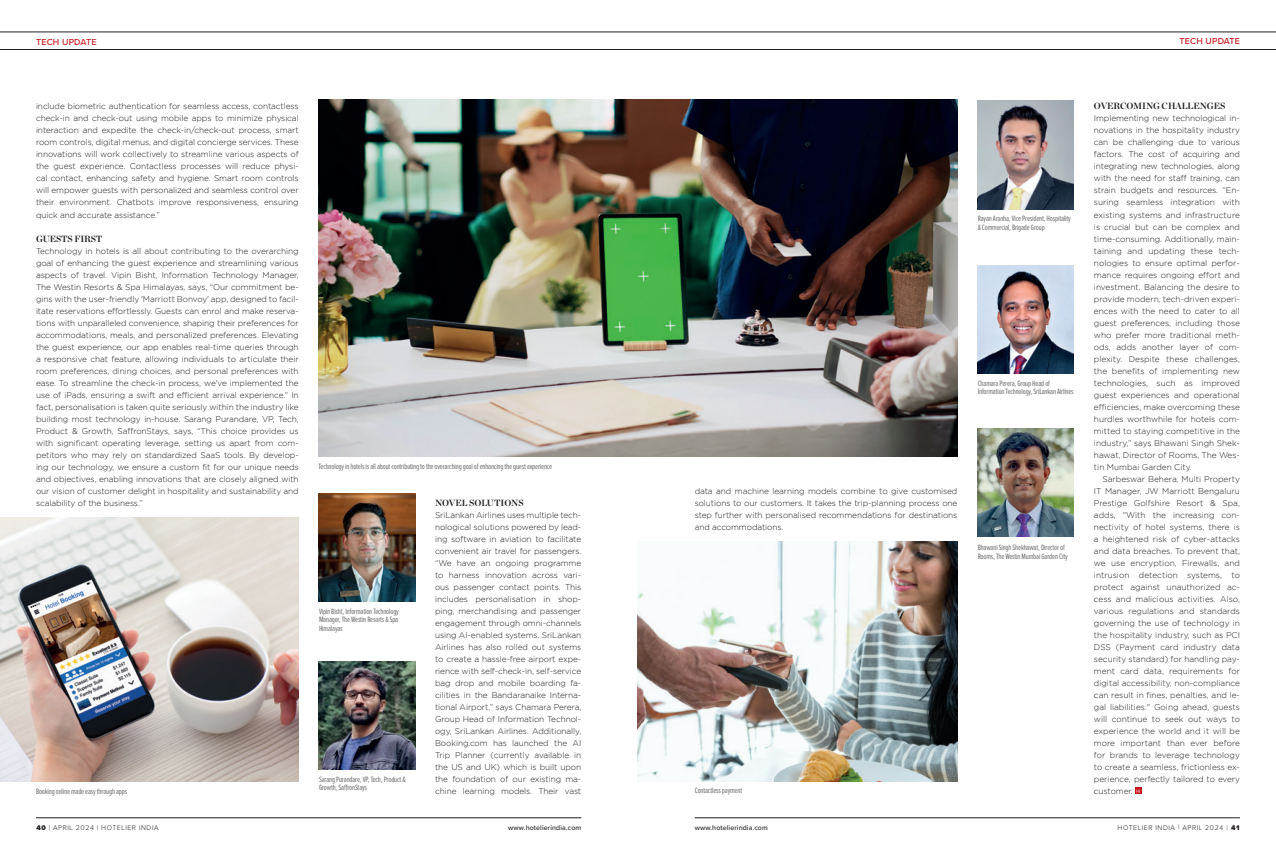
<style>
.page{position:relative;width:1276px;height:851px;background:#fff}
.page>*{position:absolute;margin:0;border:0;box-sizing:border-box;transform-origin:0 0}
.t1{font:700 9px "Chronicle Display";letter-spacing:-.01em;color:#231f20}
.t2{font:500 9px "Proxima Nova";letter-spacing:.02em;color:#c4121a}
.t3{font:300 8.3px/12px "Gotham";letter-spacing:-.01em;color:#231f20;text-align:justify}
.t4{font:8px/8.5px "Proxima Nova Ex Cn";letter-spacing:-.02em;color:#6c6d70}
.t5{font:300 7px "Proxima Nova";letter-spacing:.08em;color:#231f20}
.t6{font:500 7px "Proxima Nova";letter-spacing:.02em;color:#231f20}
.s1{font-weight:900}
</style>
<div class="page">
<img style="left:318px;top:99px;width:639px;height:358px">
<img style="left:0;top:517px;width:299px;height:264px">
<hr style="left:36px;top:817px;width:545px;height:1px;background:#231f20">
<hr style="left:694px;top:817px;width:546px;height:1px;background:#231f20">
<hr style="left:0;top:32px;width:638px;height:1px;background:#231f20">
<hr style="left:638px;top:32px;width:638px;height:1px;background:#231f20">
<hr style="left:0;top:49px;width:638px;height:1px;background:#231f20">
<hr style="left:638px;top:49px;width:638px;height:1px;background:#231f20">
<svg style="left:1135px;top:787px;width:6px;height:6px"></svg>
<img style="left:977px;top:101px;width:97px;height:108px">
<img style="left:318px;top:493px;width:97px;height:108px">
<img style="left:318px;top:661px;width:97px;height:108px">
<img style="left:977px;top:265px;width:97px;height:108px">
<img style="left:977px;top:428px;width:97px;height:108px">
<img style="left:638px;top:541px;width:319px;height:240px">
<p class="t2" style="left:36px;top:35px;width:62px">TECH UPDATE</p>
<p class="t2" style="left:1179px;top:34px;width:62px">TECH UPDATE</p>
<p class="t3" style="left:36px;top:100px;width:264px">include biometric authentication for seamless access, contactless check-in and check-out using mobile apps to minimize physical interaction and expedite the check-in/check-out process, smart room controls, digital menus, and digital concierge services. These innovations will work collectively to streamline various aspects of the guest experience. Contactless processes will reduce physi&shy;cal contact, enhancing safety and hygiene. Smart room controls will empower guests with personalized and seamless control over their environment. Chatbots improve responsiveness, ensuring quick and accurate assistance.”</p>
<p class="t1" style="left:36px;top:231px;width:68px">GUESTS FIRST</p>
<p class="t3" style="left:36px;top:244px;width:264px">Technology in hotels is all about contributing to the overarching goal of enhancing the guest experience and streamlining various aspects of travel. Vipin Bisht, Information Technology Manager, The Westin Resorts &amp; Spa Himalayas, says, “Our commitment be&shy;gins with the user-friendly 'Marriott Bonvoy' app, designed to facil&shy;itate reservations effortlessly. Guests can enrol and make reserva&shy;tions with unparalleled convenience, shaping their preferences for accommodations, meals, and personalized preferences. Elevating the guest experience, our app enables real-time queries through a responsive chat feature, allowing individuals to articulate their room preferences, dining choices, and personal preferences with ease. To streamline the check-in process, we've implemented the use of iPads, ensuring a swift and efficient arrival experience.” In fact, personalisation is taken quite seriously within the industry like building most technology in-house. Sarang Purandare, VP, Tech, Product &amp; Growth, SaffronStays, says, “This choice provides us with significant operating leverage, setting us apart from com&shy;petitors who may rely on standardized SaaS tools. By develop&shy;ing our technology, we ensure a custom fit for our unique needs and objectives, enabling innovations that are closely aligned with our vision of customer delight in hospitality and sustainability and scalability of the business.”</p>
<p class="t4" style="left:36px;top:787px;width:93px">Booking online made easy through apps</p>
<p class="t4" style="left:318px;top:462px;width:235px">Technology in hotels is all about contributing to the overarching goal of enhancing the guest experience</p>
<p class="t4" style="left:319px;top:607px;width:81px;text-align:justify">Vipin Bisht, Information Technology Manager, The Westin Resorts &amp; Spa Himalayas</p>
<p class="t4" style="left:319px;top:775px;width:88px">Sarang Purandare, VP, Tech, Product &amp;<br>Growth, SaffronStays</p>
<p class="t1" style="left:435px;top:495px;width:90px">NOVEL SOLUTIONS</p>
<p class="t3" style="left:435px;top:508px;width:148px">SriLankan Airlines uses multiple tech&shy;nological solutions powered by lead&shy;ing software in aviation to facilitate convenient air travel for passengers. “We have an ongoing programme to harness innovation across vari&shy;ous passenger contact points. This includes personalisation in shop&shy;ping, merchandising and passenger engagement through omni-channels using AI-enabled systems. SriLankan Airlines has also rolled out systems to create a hassle-free airport expe&shy;rience with self-check-in, self-service bag drop and mobile boarding fa&shy;cilities in the Bandaranaike Interna&shy;tional Airport,” says Chamara Perera, Group Head of Information Technol&shy;ogy, SriLankan Airlines. Additionally, Booking.com has launched the AI Trip Planner (currently available in the US and UK) which is built upon the foundation of our existing ma&shy;chine learning models. Their vast</p>
<p class="t3" style="left:694px;top:484px;width:264px">data and machine learning models combine to give customised solutions to our customers. It takes the trip-planning process one step further with personalised recommendations for destinations and accommodations.</p>
<p class="t4" style="left:694px;top:786px;width:49px">Contactless payment</p>
<p class="t4" style="left:977px;top:214px;width:95px">Rayan Aranha, Vice President, Hospitality &amp; Commercial, Brigade Group</p>
<p class="t4" style="left:977px;top:379px;width:98px">Chamara Perera, Group Head of<br>Information Technology, SriLankan Airlines</p>
<p class="t4" style="left:977px;top:543px;width:91px">Bhawani Singh Shekhawat, Director of<br>Rooms, The Westin Mumbai Garden City</p>
<p class="t1" style="left:1094px;top:99px;width:133px">OVERCOMING CHALLENGES</p>
<p class="t3" style="left:1094px;top:112px;width:148px">Implementing new technological in&shy;novations in the hospitality industry can be challenging due to various factors. The cost of acquiring and integrating new technologies, along with the need for staff training, can strain budgets and resources. “En&shy;suring seamless integration with existing systems and infrastructure is crucial but can be complex and time-consuming. Additionally, main&shy;taining and updating these tech&shy;nologies to ensure optimal perfor&shy;mance requires ongoing effort and investment. Balancing the desire to provide modern, tech-driven experi&shy;ences with the need to cater to all guest preferences, including those who prefer more traditional meth&shy;ods, adds another layer of com&shy;plexity. Despite these challenges, the benefits of implementing new technologies, such as improved guest experiences and operational efficiencies, make overcoming these hurdles worthwhile for hotels com&shy;mitted to staying competitive in the industry,” says Bhawani Singh Shek&shy;hawat, Director of Rooms, The Wes&shy;tin Mumbai Garden City.</p>
<p class="t3" style="left:1094px;top:472px;width:147px;text-indent:9px">Sarbeswar Behera, Multi Property IT Manager, JW Marriott Bengaluru Prestige Golfshire Resort &amp; Spa, adds, "With the increasing con&shy;nectivity of hotel systems, there is a heightened risk of cyber-attacks and data breaches. To prevent that, we use encryption, Firewalls, and intrusion detection systems, to protect against unauthorized ac&shy;cess and malicious activities. Also, various regulations and standards governing the use of technology in the hospitality industry, such as PCI DSS (Payment card industry data security standard) for handling pay&shy;ment card data, requirements for digital accessibility, non-compliance can result in fines, penalties, and le&shy;gal liabilities." Going ahead, guests will continue to seek out ways to experience the world and it will be more important than ever before for brands to leverage technology to create a seamless, frictionless ex&shy;perience, perfectly tailored to every customer. <sup>HI</sup></p>
<p class="t5" style="left:36px;top:823px;width:124px"><span class="s1">40</span> | APRIL 2024 | HOTELIER INDIA</p>
<p class="t6" style="left:508px;top:822px;width:75px">www.hotelierindia.com</p>
<p class="t6" style="left:694px;top:822px;width:75px">www.hotelierindia.com</p>
<p class="t5" style="left:1117px;top:823px;width:123px">HOTELIER INDIA | APRIL 2024 | <span class="s1">41</span></p>
</div>
